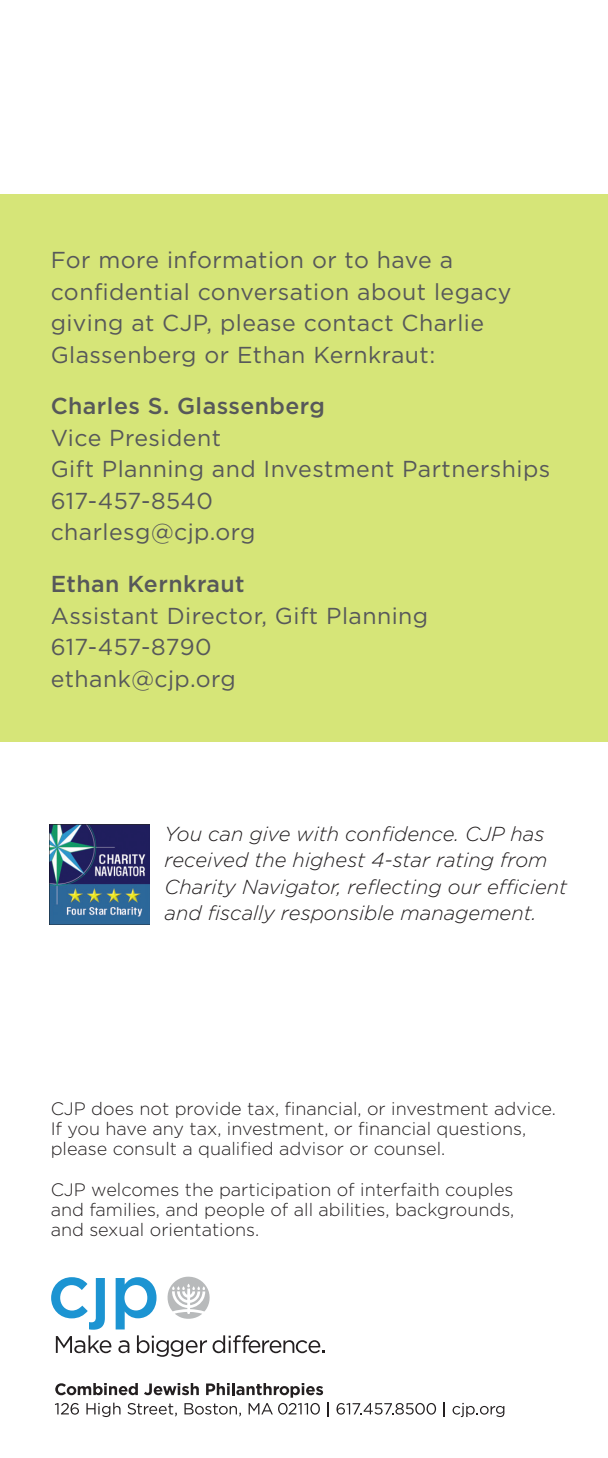
<style>
.page{position:relative;width:608px;height:1458px;background:#fff}
.page>*{position:absolute;margin:0;border:0;box-sizing:border-box;transform-origin:0 0}
.body{font:22.95px/31.5px "Gotham";letter-spacing:.02em;color:#57585a}
.small_italics{font:italic 300 20.25px/26.3px "Gotham";color:#231f20}
.small_italics-2{font:300 18px/20.2px "Gotham";color:#231f20}
.s1{font-weight:500}
</style>
<div class="page">
<div style="left:0;top:194px;width:607px;height:548px;background:#d6e578"></div>
<img style="left:50px;top:825px;width:99px;height:99px">
<svg style="left:51px;top:1276px;width:273px;height:81px"></svg>
<svg style="left:55px;top:1383px;width:273px;height:34px"></svg>
<svg style="left:336px;top:1403px;width:100px;height:12px"></svg>
<svg style="left:444px;top:1402px;width:1px;height:15px"></svg>
<svg style="left:452px;top:1403px;width:52px;height:14px"></svg>
<p class="body" style="left:51px;top:244px;width:462px">For more information or to have a confidential conversation about legacy giving at CJP, please contact Charlie Glassenberg or Ethan Kernkraut:</p>
<p class="body" style="left:51px;top:390px;width:501px"><span class="s1">Charles S. Glassenberg<br></span>Vice President<br>Gift Planning and Investment Partnerships<br>617-457-8540<br>charlesg@cjp.org</p>
<p class="body" style="left:51px;top:568px;width:379px"><span class="s1">Ethan Kernkraut<br></span>Assistant Director, Gift Planning<br>617-457-8790<br>ethank@cjp.org</p>
<p class="small_italics" style="left:164px;top:820px;width:404px">You can give with confidence. CJP has received the highest 4-star rating from Charity Navigator, reflecting our efficient and fiscally responsible management.</p>
<p class="small_italics-2" style="left:51px;top:1098px;width:506px">CJP does not provide tax, financial, or investment advice.<br>If you have any tax, investment, or financial questions, please consult a qualified advisor or counsel.</p>
<p class="small_italics-2" style="left:51px;top:1179px;width:465px;text-align:justify">CJP welcomes the participation of interfaith couples and families, and people of all abilities, backgrounds, and sexual orientations.</p>
</div>
